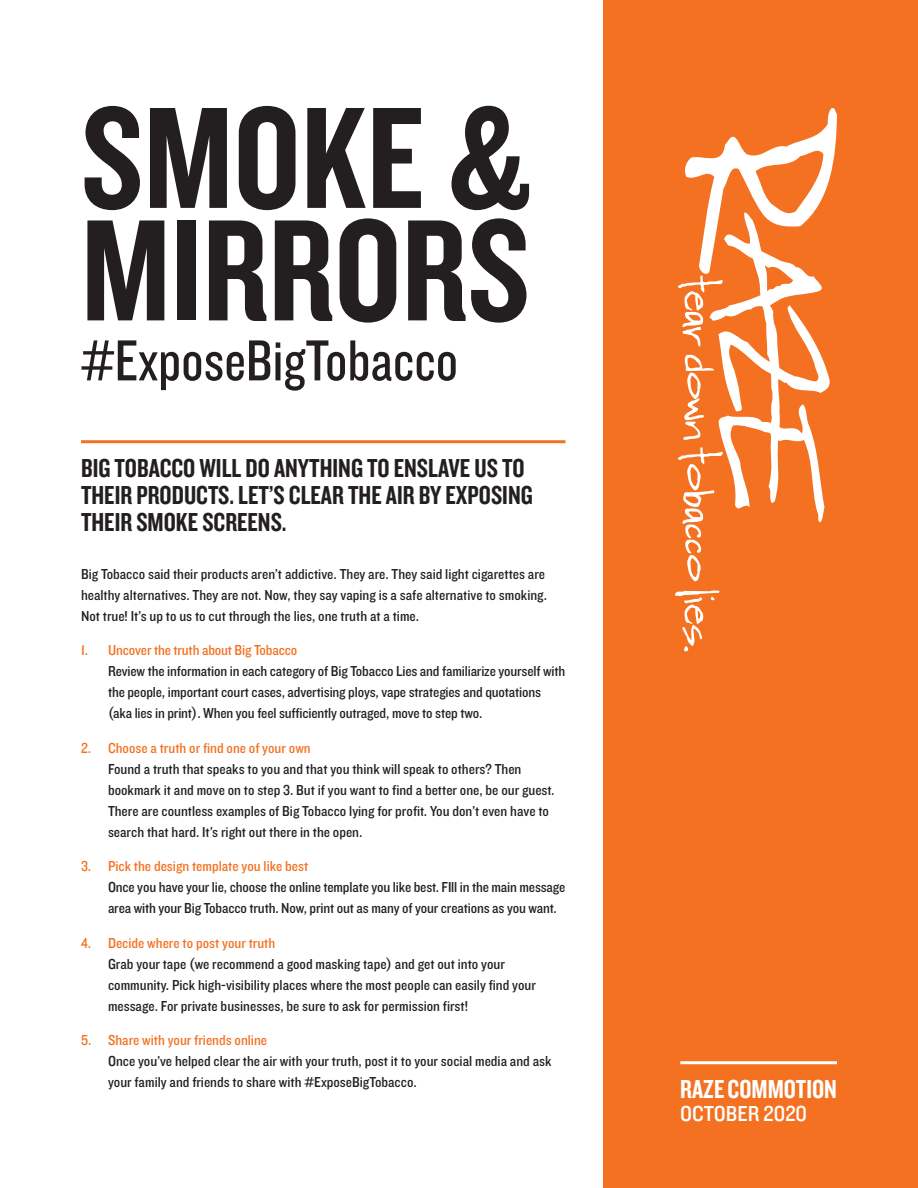
<style>
.page{position:relative;width:918px;height:1188px;background:#fff}
.page>*{position:absolute;margin:0;border:0;box-sizing:border-box;transform-origin:0 0}
.t1{font:150px/112.5px "Knockout HTF49 Liteweight";color:#231f20}
.t2{font:60px "Knockout HTF29 Junior Liteweight";color:#231f20}
.t3{font:27px/27px "Knockout HTF49 Liteweight";color:#231f20}
.t4{font:27px "Knockout HTF49 Liteweight";color:#fff}
.t5{font:22.5px "Knockout HTF30 Junior Welterwt";color:#fff}
.t6{font:15px/21px "Knockout HTF30 Junior Welterwt";color:#231f20}
.s1{color:#f37121}
</style>
<div class="page">
<hr style="left:81px;top:440px;width:484px;height:3px;background:#f37121">
<div style="left:603px;top:0;width:315px;height:1188px;background:#f37121"></div>
<hr style="left:680px;top:1061px;width:157px;height:3px;background:#fff">
<svg style="left:678px;top:108px;width:159px;height:473px"></svg>
<svg style="left:675px;top:591px;width:44px;height:60px"></svg>
<p class="t1" style="left:81px;top:106px;width:451px">SMOKE &amp;<br>MIRRORS</p>
<p class="t2" style="left:81px;top:330px;width:379px">#ExposeBigTobacco</p>
<p class="t3" style="left:81px;top:455px;width:453px">BIG TOBACCO WILL DO ANYTHING TO ENSLAVE US TO<br>THEIR PRODUCTS. LET’S CLEAR THE AIR BY EXPOSING<br>THEIR SMOKE SCREENS.</p>
<p class="t6" style="left:81px;top:564px;width:468px">Big Tobacco said their products aren’t addictive. They are. They said light cigarettes are healthy alternatives. They are not. Now, they say vaping is a safe alternative to smoking.<br>Not true! It’s up to us to cut through the lies, one truth at a time.</p>
<p class="t6" style="left:108px;top:641px;width:459px;text-indent:-27px"><span class="s1">1. Uncover the truth about Big Tobacco<br></span>Review the information in each category of Big Tobacco Lies and familiarize yourself with the people, important court cases, advertising ploys, vape strategies and quotations (aka lies in print). When you feel sufficiently outraged, move to step two.</p>
<p class="t6" style="left:108px;top:738px;width:448px;text-indent:-27px"><span class="s1">2. Choose a truth or find one of your own<br></span>Found a truth that speaks to you and that you think will speak to others? Then bookmark it and move on to step 3. But if you want to find a better one, be our guest.<br>There are countless examples of Big Tobacco lying for profit. You don’t even have to search that hard. It’s right out there in the open.</p>
<p class="t6" style="left:108px;top:857px;width:459px;text-indent:-27px"><span class="s1">3. Pick the design template you like best<br></span>Once you have your lie, choose the online template you like best. FIll in the main message area with your Big Tobacco truth. Now, print out as many of your creations as you want.</p>
<p class="t6" style="left:108px;top:933px;width:430px;text-indent:-27px"><span class="s1">4. Decide where to post your truth<br></span>Grab your tape (we recommend a good masking tape) and get out into your community. Pick high-visibility places where the most people can easily find your message. For private businesses, be sure to ask for permission first!</p>
<p class="t6" style="left:108px;top:1031px;width:445px;text-indent:-27px"><span class="s1">5. Share with your friends online<br></span>Once you’ve helped clear the air with your truth, post it to your social media and ask your family and friends to share with #ExposeBigTobacco.</p>
<p class="t4" style="left:680px;top:1075px;width:158px">RAZE COMMOTION</p>
<p class="t5" style="left:680px;top:1101px;width:128px">OCTOBER 2020</p>
</div>
